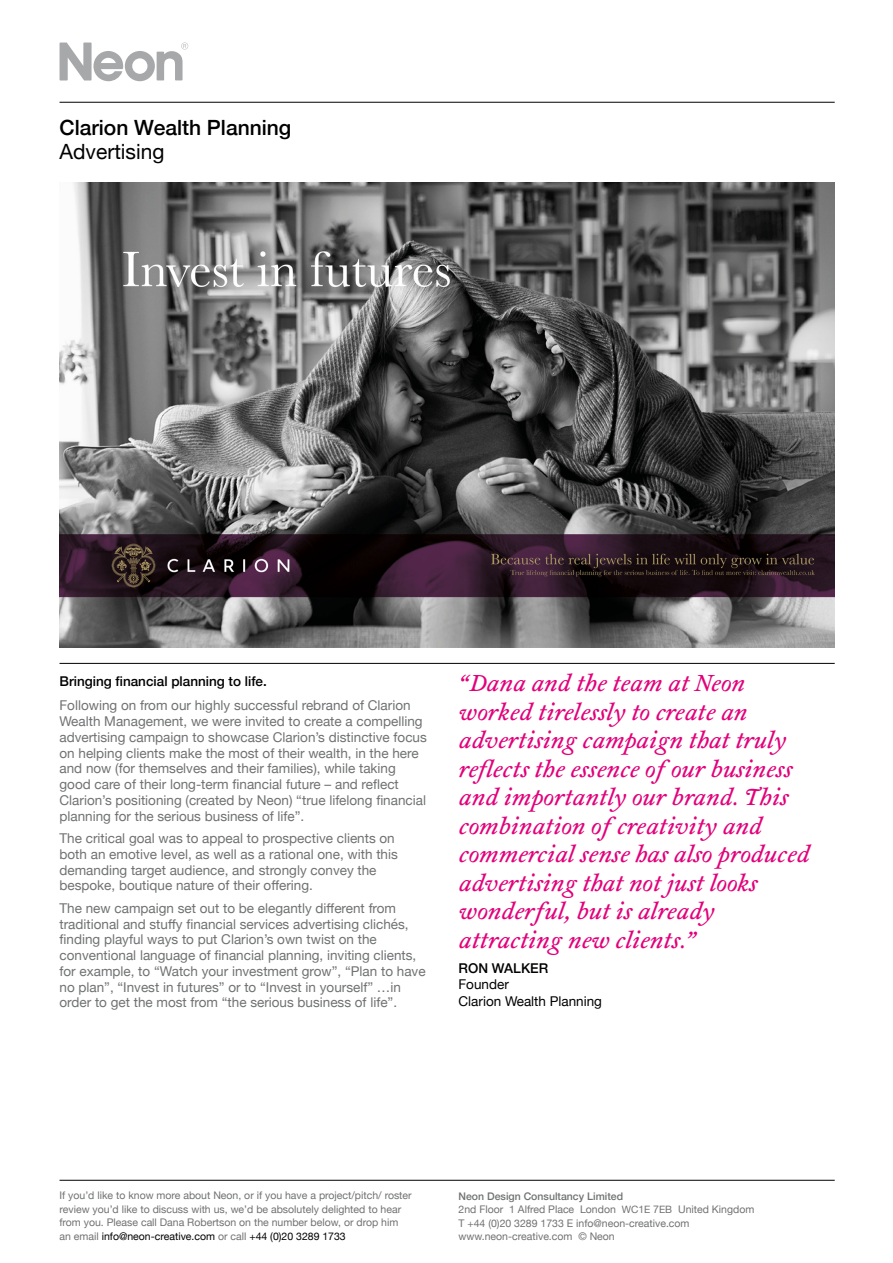
<style>
.page{position:relative;width:893px;height:1263px;background:#fff}
.page>*{position:absolute;margin:0;border:0;box-sizing:border-box;transform-origin:0 0}
.t1{font:italic 24px/28.5px "Foundry Wilson";color:#e2007a}
.t2{font:500 21px "Helvetica Neue";color:#000}
.t3{font:21px "Helvetica Neue";color:#000}
.t4{font:13.5px/15.8px "Helvetica Neue";color:#707172}
.t5{font:500 13.5px "Helvetica Neue";color:#000}
.t6{font:13.5px/16.5px "Helvetica Neue";color:#000}
.t7{font:10.5px/13.5px "Helvetica Neue";color:#707172}
.s1{color:#000}
.s2{font-weight:500}
.s3{font-size:10.2px}
</style>
<div class="page">
<hr style="left:60px;top:1180px;width:775px;height:1px;background:#000">
<hr style="left:60px;top:102px;width:775px;height:1px;background:#000">
<svg style="left:60px;top:43px;width:128px;height:38px"></svg>
<img style="left:60px;top:183px;width:775px;height:465px">
<hr style="left:60px;top:663px;width:775px;height:1px;background:#000">
<h2 class="t2" style="left:60px;top:110px;width:233px">Clarion Wealth Planning</h2>
<h2 class="t3" style="left:60px;top:136px;width:107px">Advertising</h2>
<p class="t5" style="left:60px;top:670px;width:209px">Bringing financial planning to life.</p>
<p class="t4" style="left:60px;top:698px;width:369px">Following on from our highly successful rebrand of Clarion Wealth Management, we were invited to create a compelling advertising campaign to showcase Clarion’s distinctive focus on helping clients make the most of their wealth, in the here and now (for themselves and their families), while taking good care of their long-term financial future – and reflect Clarion’s positioning (created by Neon) “true lifelong financial planning for the serious business of life”.</p>
<p class="t4" style="left:60px;top:831px;width:340px">The critical goal was to appeal to prospective clients on both an emotive level, as well as a rational one, with this demanding target audience, and strongly convey the bespoke, boutique nature of their offering.</p>
<p class="t4" style="left:60px;top:901px;width:368px">The new campaign set out to be elegantly different from traditional and stuffy financial services advertising clichés, finding playful ways to put Clarion’s own twist on the conventional language of financial planning, inviting clients, for example, to “Watch your investment grow”, “Plan to have no plan”, “Invest in futures” or to “Invest in yourself” …in order to get the most from “the serious business of life”.</p>
<p class="t1" style="left:459px;top:670px;width:352px">“Dana and the team at Neon worked tirelessly to create an advertising campaign that truly reflects the essence of our business and importantly our brand. This combination of creativity and commercial sense has also produced advertising that not just looks wonderful, but is already attracting new clients.”</p>
<p class="t5" style="left:459px;top:957px;width:91px">RON WALKER</p>
<p class="t6" style="left:459px;top:977px;width:145px">Founder<br>Clarion Wealth Planning</p>
<p class="t7" style="left:60px;top:1189px;width:354px">If you’d like to know more about Neon, or if you have a project/pitch/ roster review you’d like to discuss with us, we’d be absolutely delighted to hear from you. Please call Dana Robertson on the number below, or drop him an email <span class="s1">info@neon-creative.com</span> or call <span class="s1">+44 (0)20 3289 1733</span></p>
<p class="t7" style="left:459px;top:1190px;width:297px"><span class="s2">Neon Design Consultancy Limited<br></span>2nd Floor 1 Alfred Place London <span class="s3">WC</span>1<span class="s3">E</span> 7<span class="s3">EB</span> United Kingdom T +44 (0)20 3289 1733 E info@neon-creative.com www.neon-creative.com © Neon</p>
</div>
